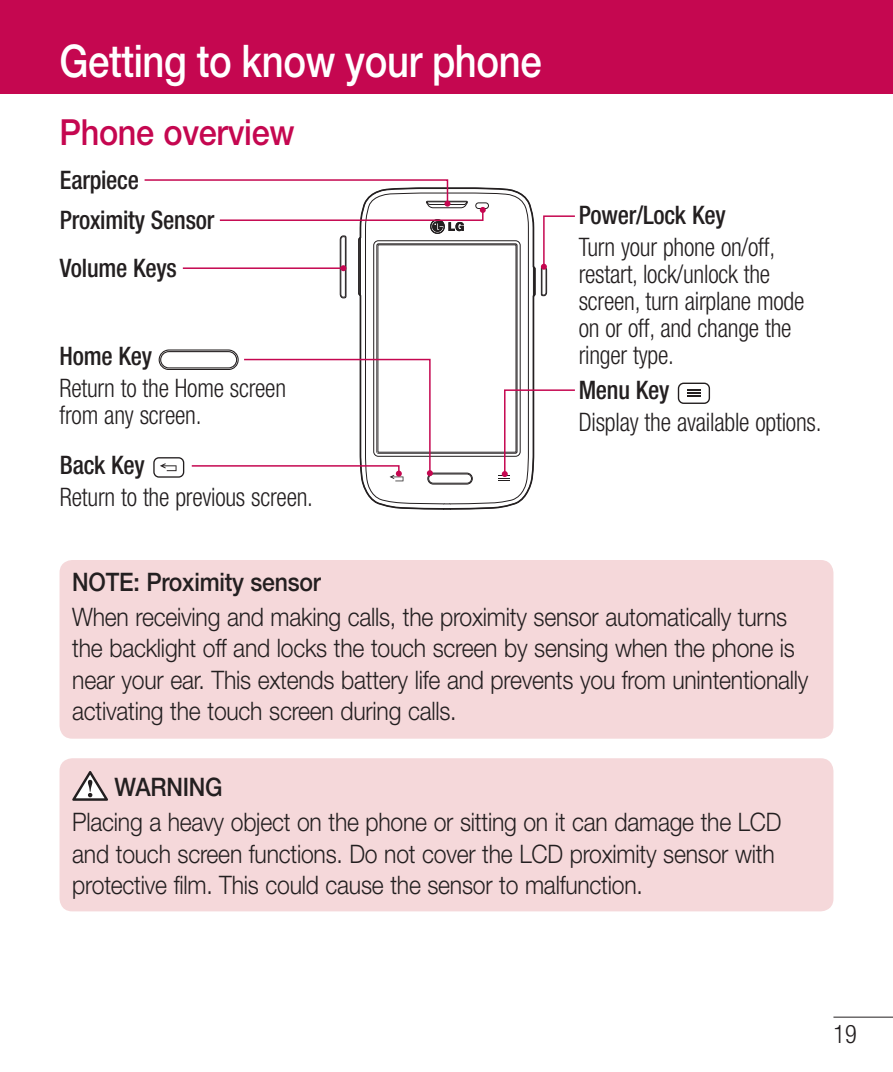
<style>
.page{position:relative;width:893px;height:1072px;background:#fff}
.page>*{position:absolute;margin:0;border:0;box-sizing:border-box;transform-origin:0 0}
.t1{font:500 45px "Helvetica Neue LT Pro";letter-spacing:-.01em;color:#fff;scale:.85 1}
.t2{font:500 36px "Helvetica Neue LT Pro";letter-spacing:-.01em;color:#c50750;scale:.9 1}
.t3{font:300 25.5px/31.5px "Helvetica Neue LT Pro";letter-spacing:-.01em;color:#231f20;scale:.9 1}
.t4{font:300 condensed 25.5px/27px "Helvetica Neue LT Pro";letter-spacing:-.01em;color:#231f20;scale:.95 1}
.t5{font:500 condensed 25.5px "Helvetica Neue LT Pro";letter-spacing:-.01em;color:#231f20;scale:.95 1}
.t6{font:500 25.5px "Helvetica Neue LT Pro";letter-spacing:-.01em;color:#231f20;scale:.9 1}
</style>
<div class="page">
<div style="left:0;top:0;width:893px;height:94px;background:#c50750"></div>
<hr style="left:833px;top:1016px;width:60px;height:1px;background:#231f20">
<svg style="left:359px;top:188px;width:177px;height:321px"></svg>
<div style="left:427px;top:473px;width:46px;height:11px;border:1px solid #231f20;border-radius:6px"></div>
<div style="left:429px;top:474px;width:42px;height:9px;background:#fff;border-radius:5px"></div>
<div style="left:428px;top:473px;width:44px;height:10px;border:1px solid #231f20;border-radius:5px"></div>
<div style="left:153px;top:457px;width:31px;height:20px;border:1px solid #231f20;border-radius:5px"></div>
<div style="left:678px;top:382px;width:32px;height:22px;border:1px solid #231f20;border-radius:5px"></div>
<svg style="left:687px;top:390px;width:14px;height:7px"></svg>
<svg style="left:541px;top:215px;width:34px;height:81px"></svg>
<svg style="left:498px;top:388px;width:77px;height:93px"></svg>
<svg style="left:144px;top:179px;width:342px;height:119px"></svg>
<svg style="left:158px;top:346px;width:275px;height:135px"></svg>
<div style="left:60px;top:560px;width:773px;height:178px;background:#f5d8da;border-radius:13px"></div>
<div style="left:60px;top:758px;width:773px;height:153px;background:#f5d8da;border-radius:13px"></div>
<svg style="left:72px;top:771px;width:36px;height:29px"></svg>
<h1 class="t1" style="left:60px;top:44px;width:569px">Getting to know your phone</h1>
<h2 class="t2" style="left:60px;top:119px;width:263px">Phone overview</h2>
<p class="t5" style="left:60px;top:170px;width:85px">Earpiece</p>
<p class="t5" style="left:60px;top:211px;width:164px">Proximity Sensor</p>
<p class="t5" style="left:60px;top:258px;width:125px">Volume Keys</p>
<p class="t5" style="left:60px;top:347px;width:99px">Home Key</p>
<p class="t4" style="left:60px;top:377px;width:240px">Return to the Home screen from any screen.</p>
<p class="t5" style="left:60px;top:455px;width:91px">Back Key</p>
<p class="t4" style="left:60px;top:485px;width:268px">Return to the previous screen.</p>
<p class="t5" style="left:579px;top:206px;width:156px">Power/Lock Key</p>
<p class="t4" style="left:579px;top:236px;width:239px">Turn your phone on/off, restart, lock/unlock the screen, turn airplane mode on or off, and change the ringer type.</p>
<p class="t5" style="left:579px;top:380px;width:97px">Menu Key</p>
<p class="t4" style="left:579px;top:411px;width:257px">Display the available options.</p>
<p class="t6" style="left:72px;top:572px;width:278px">NOTE: Proximity sensor</p>
<p class="t3" style="left:72px;top:603px;width:820px">When receiving and making calls, the proximity sensor automatically turns the backlight off and locks the touch screen by sensing when the phone is near your ear. This extends battery life and prevents you from unintentionally activating the touch screen during calls.</p>
<p class="t6" style="left:115px;top:777px;width:122px">WARNING</p>
<p class="t3" style="left:72px;top:808px;width:790px">Placing a heavy object on the phone or sitting on it can damage the LCD and touch screen functions. Do not cover the LCD proximity sensor with protective film. This could cause the sensor to malfunction.</p>
<p class="t4" style="left:833px;top:1023px;width:26px">19</p>
</div>
